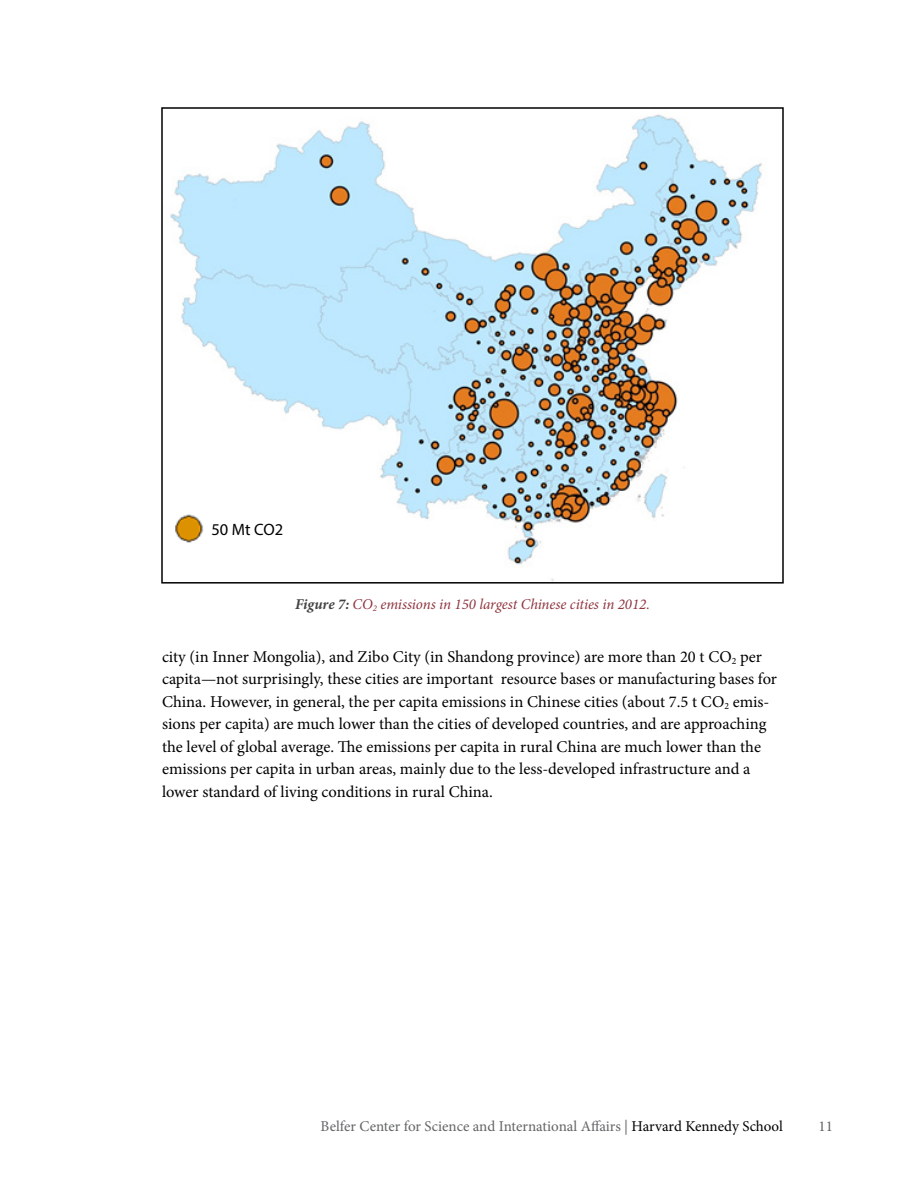
<style>
.page{position:relative;width:918px;height:1188px;background:#fff}
.page>*{position:absolute;margin:0;border:0;box-sizing:border-box;transform-origin:0 0}
.Primary_type{font:16.5px/22.5px "Minion Pro";color:#000}
.t1{font:16.5px "Myriad Pro";color:#000}
.t2{font:15px "Minion Pro";letter-spacing:-.005em;color:#636466}
.Caption___Legend{font:italic 15px "Minion Pro";letter-spacing:-.005em;color:#8f353e}
.s1{font-weight:700;color:#414042}
.s2{color:#000}
</style>
<div class="page">
<img style="left:170px;top:114px;width:592px;height:467px">
<img style="left:170px;top:511px;width:43px;height:31px">
<p class="t1" style="left:211px;top:519px;width:73px">50 Mt CO2</p>
<p class="Caption___Legend" style="left:295px;top:594px;width:356px"><span class="s1">Figure 7:</span> CO<sub>2</sub> emissions in 150 largest Chinese cities in 2012.</p>
<p class="Primary_type" style="left:162px;top:646px;width:617px">city (in Inner Mongolia), and Zibo City (in Shandong province) are more than 20 t CO<sub>2</sub> per capita—not surprisingly, these cities are important resource bases or manufacturing bases for China. However, in general, the per capita emissions in Chinese cities (about 7.5 t CO<sub>2</sub> emis&shy;sions per capita) are much lower than the cities of developed countries, and are approaching the level of global average. The emissions per capita in rural China are much lower than the emissions per capita in urban areas, mainly due to the less-developed infrastructure and a lower standard of living conditions in rural China.</p>
<p class="t2" style="left:321px;top:1116px;width:464px">Belfer Center for Science and International Affairs | <span class="s2">Harvard Kennedy School</span></p>
<p class="t2" style="left:819px;top:1116px;width:16px">11</p>
</div>
